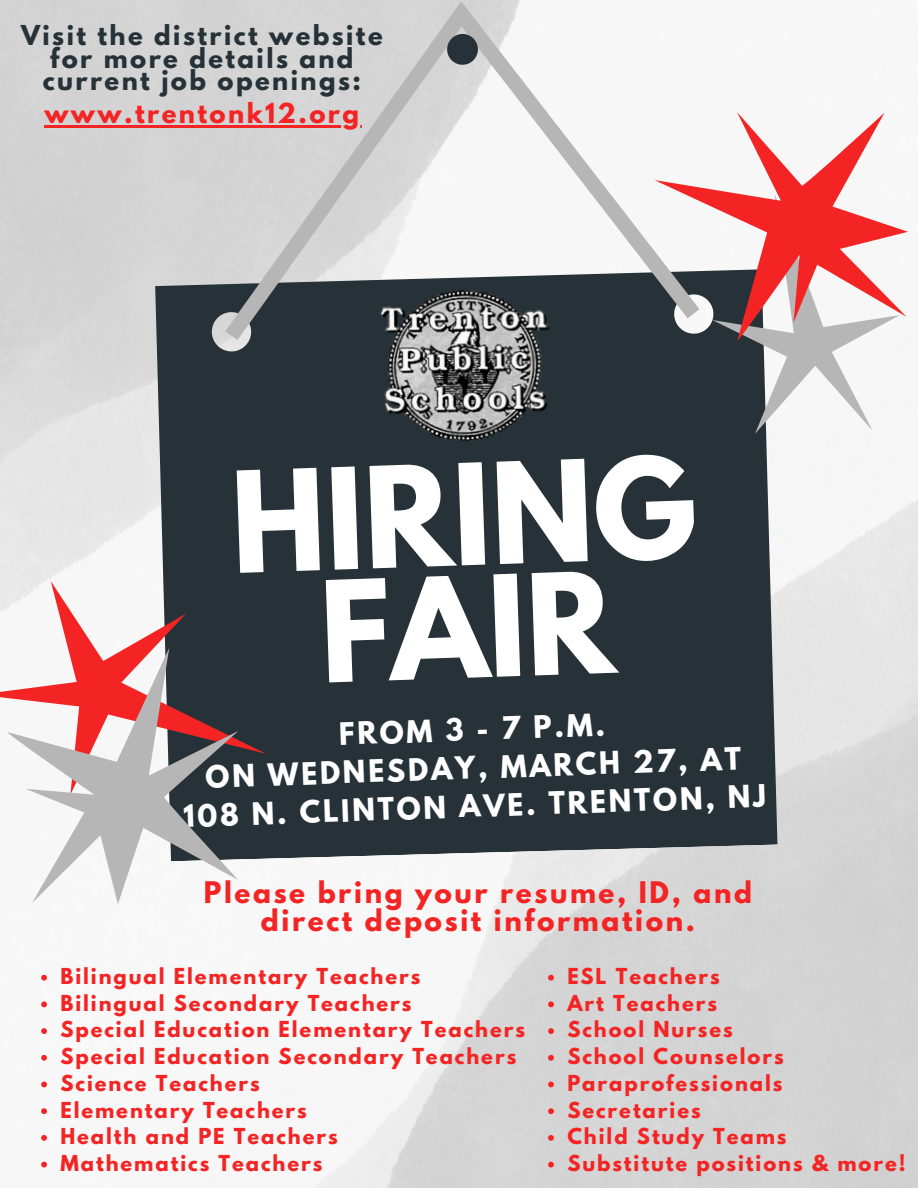
<style>
.page{position:relative;width:918px;height:1188px;background:#fff}
.page>*{position:absolute;margin:0;border:0;box-sizing:border-box;transform-origin:0 0}
.t1{font:700 124.2px/112.5px "League Spartan";color:#fff;text-align:center}
.t2{font:700 27.45px/38.2px "League Spartan";color:#fff;text-align:center}
.t3{font:700 26.4px/28.2px "League Spartan";letter-spacing:.1em;color:#f42424;text-align:center}
.t4{font:700 24.45px "League Spartan";letter-spacing:.1em;color:#f42424}
.t5{font:700 24.3px/22.8px "League Spartan";letter-spacing:.1em;color:#263238;text-align:center}
.t6{font:700 19.5px "League Spartan";letter-spacing:.1em;color:#f42424}
</style>
<div class="page">
<img style="left:0;top:0;width:918px;height:1188px">
<div style="left:155px;top:269px;width:622px;height:592px;background:#263238"></div>
<svg style="left:216px;top:0;width:484px;height:340px"></svg>
<svg style="left:700px;top:390px;width:211px;height:56px;fill:#f6f6f6"></svg>
<svg style="left:643px;top:54px;width:275px;height:336px"></svg>
<svg style="left:0;top:545px;width:307px;height:322px"></svg>
<div style="left:447px;top:34px;width:31px;height:31px;background:#263238;border-radius:50%"></div>
<img style="left:377px;top:285px;width:179px;height:162px">
<svg style="left:0;top:636px;width:297px;height:329px"></svg>
<hr style="left:44px;top:125px;width:318px;height:2px;background:#f42424">
<svg style="left:41px;top:975px;width:6px;height:6px"></svg>
<svg style="left:41px;top:1001px;width:6px;height:6px"></svg>
<svg style="left:41px;top:1028px;width:6px;height:6px"></svg>
<svg style="left:41px;top:1055px;width:6px;height:6px"></svg>
<svg style="left:41px;top:1082px;width:6px;height:5px"></svg>
<svg style="left:41px;top:1108px;width:6px;height:6px"></svg>
<svg style="left:41px;top:1135px;width:6px;height:6px"></svg>
<svg style="left:41px;top:1162px;width:6px;height:5px"></svg>
<svg style="left:548px;top:975px;width:6px;height:6px"></svg>
<svg style="left:548px;top:1001px;width:6px;height:6px"></svg>
<svg style="left:548px;top:1028px;width:6px;height:6px"></svg>
<svg style="left:548px;top:1055px;width:6px;height:6px"></svg>
<svg style="left:548px;top:1082px;width:6px;height:5px"></svg>
<svg style="left:548px;top:1108px;width:6px;height:6px"></svg>
<svg style="left:548px;top:1135px;width:6px;height:6px"></svg>
<svg style="left:548px;top:1162px;width:6px;height:5px"></svg>
<p class="t5" style="left:21px;top:27px;width:363px">Visit the district website for more details and current job openings:</p>
<h4 class="t4" style="left:44px;top:101px;width:316px">www.trentonk12.org</h4>
<p class="t1" style="left:230px;top:483px;width:467px;rotate:-2deg">HIRING<br>FAIR</p>
<h1 class="t2" style="left:180px;top:724px;width:585px;rotate:-2deg">FROM 3 - 7 P.M.<br>ON WEDNESDAY, MARCH 27, AT<br>108 N. CLINTON AVE. TRENTON, NJ</h1>
<h2 class="t3" style="left:204px;top:882px;width:550px">Please bring your resume, ID, and direct deposit information.</h2>
<h4 class="t6" style="left:60px;top:967px;width:361px">Bilingual Elementary Teachers</h4>
<p class="t6" style="left:60px;top:993px;width:353px">Bilingual Secondary Teachers</p>
<p class="t6" style="left:60px;top:1020px;width:466px">Special Education Elementary Teachers</p>
<p class="t6" style="left:60px;top:1047px;width:457px">Special Education Secondary Teachers</p>
<h3 class="t6" style="left:60px;top:1073px;width:201px">Science Teachers</h3>
<p class="t6" style="left:60px;top:1100px;width:248px">Elementary Teachers</p>
<p class="t6" style="left:60px;top:1127px;width:279px">Health and PE Teachers</p>
<p class="t6" style="left:60px;top:1153px;width:264px">Mathematics Teachers</p>
<p class="t6" style="left:567px;top:967px;width:154px">ESL Teachers</p>
<p class="t6" style="left:567px;top:993px;width:151px">Art Teachers</p>
<p class="t6" style="left:567px;top:1020px;width:167px">School Nurses</p>
<p class="t6" style="left:567px;top:1047px;width:218px">School Counselors</p>
<p class="t6" style="left:567px;top:1073px;width:217px">Paraprofessionals</p>
<p class="t6" style="left:567px;top:1100px;width:135px">Secretaries</p>
<p class="t6" style="left:567px;top:1127px;width:221px">Child Study Teams</p>
<p class="t6" style="left:567px;top:1153px;width:340px">Substitute positions &amp; more!</p>
</div>
